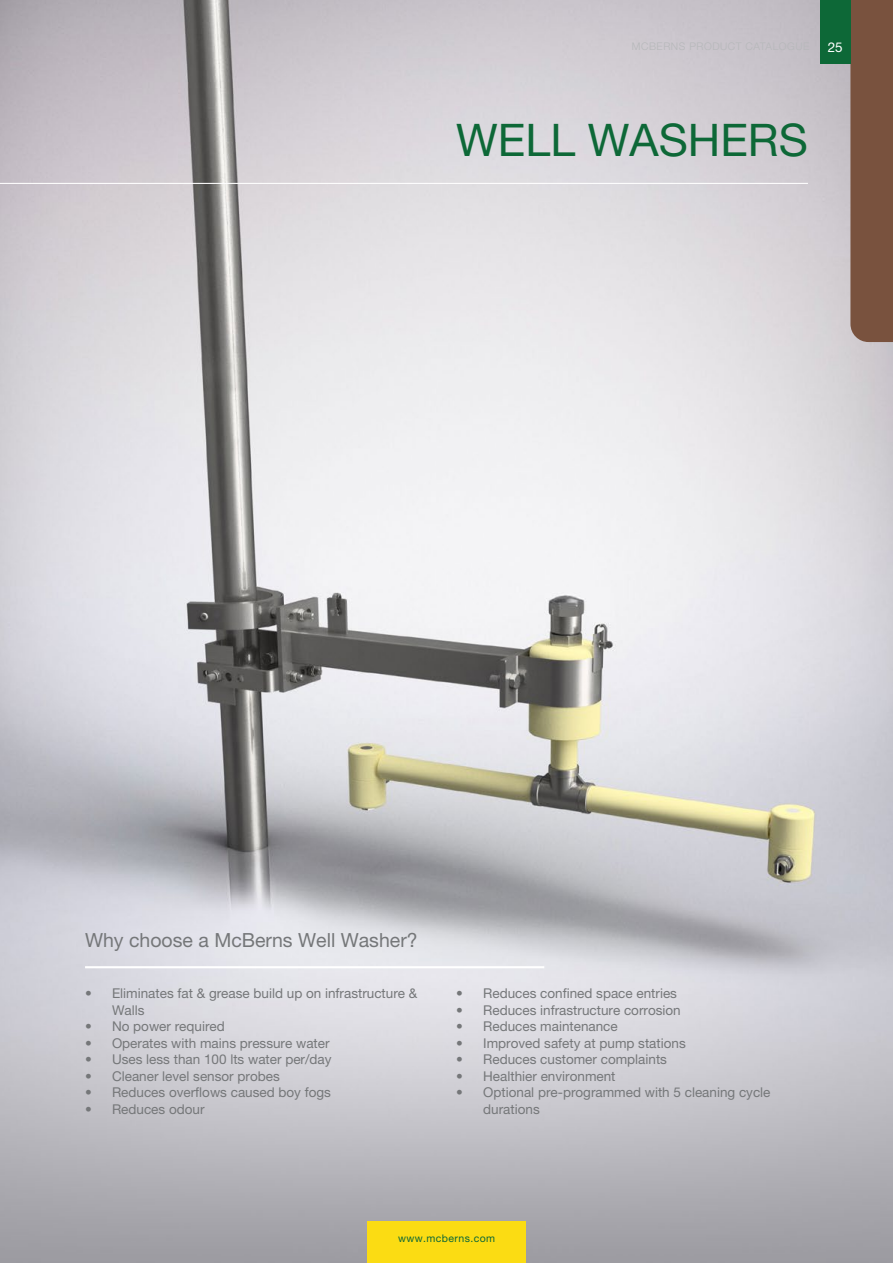
<style>
.page{position:relative;width:893px;height:1263px;background:#fff}
.page>*{position:absolute;margin:0;border:0;box-sizing:border-box;transform-origin:0 0}
.t1{font:45px "Helvetica Neue LT Pro";color:#0d6837}
.t2{font:19.5px "Helvetica Neue LT Pro";color:#757779}
.t3{font:13.5px/16.5px "Helvetica Neue LT Pro";color:#757779}
.t4{font:13.5px "Helvetica Neue LT Pro";color:#fff}
.t5{font:10.5px "Helvetica Neue LT Pro";letter-spacing:.04em;color:#0d6837}
</style>
<div class="page">
<img style="left:0;top:0;width:893px;height:1263px">
<div style="left:367px;top:1221px;width:159px;height:42px;background:#fbdc13"></div>
<div style="left:850px;top:0;width:43px;height:342px;background:#79523e"></div>
<hr style="left:0;top:183px;width:808px;height:1px;background:#fff">
<hr style="left:85px;top:966px;width:459px;height:2px;background:#fff">
<div style="left:820px;top:0;width:30px;height:64px;background:#0d6837"></div>
<p class="t4" style="left:828px;top:39px;width:17px">25</p>
<h1 class="t1" style="left:456px;top:113px;width:353px">WELL WASHERS</h1>
<h2 class="t2" style="left:85px;top:929px;width:334px">Why choose a McBerns Well Washer?</h2>
<p class="t3" style="left:112px;top:985px;width:307px;text-indent:-27px">• Eliminates fat &amp; grease build up on infrastructure &amp;<br>Walls</p>
<p class="t3" style="left:85px;top:1018px;width:141px">• No power required</p>
<p class="t3" style="left:85px;top:1034px;width:246px">• Operates with mains pressure water</p>
<p class="t3" style="left:85px;top:1051px;width:248px">• Uses less than 100 lts water per/day</p>
<p class="t3" style="left:85px;top:1067px;width:196px">• Cleaner level sensor probes</p>
<p class="t3" style="left:85px;top:1084px;width:247px">• Reduces overflows caused boy fogs</p>
<p class="t3" style="left:85px;top:1100px;width:121px">• Reduces odour</p>
<p class="t3" style="left:456px;top:985px;width:222px">• Reduces confined space entries</p>
<p class="t3" style="left:456px;top:1001px;width:226px">• Reduces infrastructure corrosion</p>
<p class="t3" style="left:456px;top:1018px;width:163px">• Reduces maintenance</p>
<p class="t3" style="left:456px;top:1034px;width:231px">• Improved safety at pump stations</p>
<p class="t3" style="left:456px;top:1051px;width:212px">• Reduces customer complaints</p>
<p class="t3" style="left:456px;top:1067px;width:161px">• Healthier environment</p>
<p class="t3" style="left:483px;top:1084px;width:289px;text-indent:-27px">• Optional pre-programmed with 5 cleaning cycle durations</p>
<p class="t5" style="left:398px;top:1232px;width:99px">www.mcberns.com</p>
</div>
